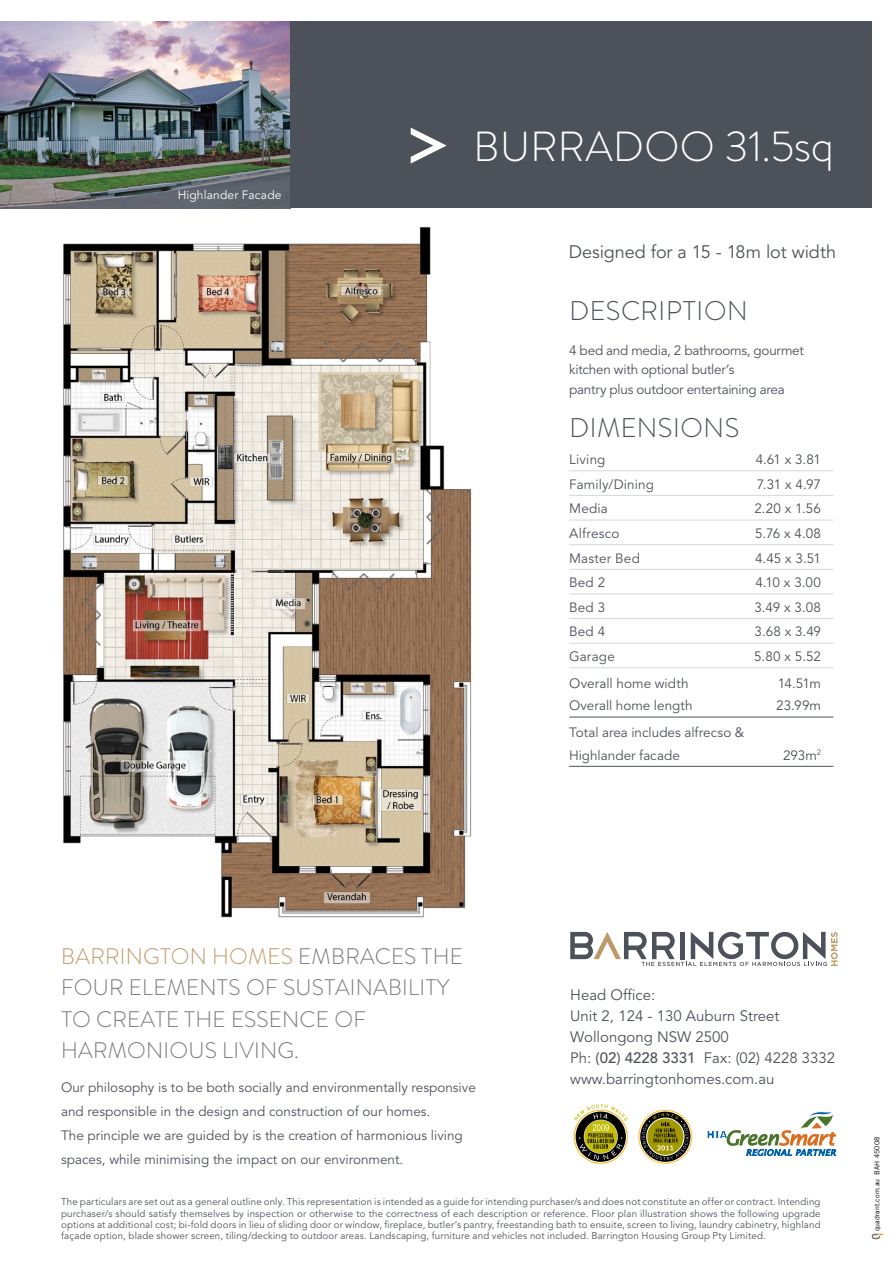
<style>
.page{position:relative;width:893px;height:1263px;background:#fff}
.page>*{position:absolute;margin:0;border:0;box-sizing:border-box;transform-origin:0 0}
.t1{font:300 42px "Brandon Text";letter-spacing:.01em;color:#fff}
.t2{font:300 27px "Brandon Text";letter-spacing:.025em;color:#4d525a}
.t3{font:300 22.5px/31.5px "Brandon Text";letter-spacing:.01em;color:#777a81}
.t4{font:18px "Avenir";color:#4d525a}
.t5{font:15px/21px "Avenir";color:#4d525a}
.t6{font:13.5px/24px "Avenir";color:#4d525a}
.t7{font:13.5px/19.5px "Avenir";letter-spacing:-.02em;color:#4d525a}
.t8{font:12px "Avenir";letter-spacing:.015em;color:#fff}
.t9{font:9.75px/11.2px "Avenir";letter-spacing:.015em;color:#4d525a;text-align:justify}
.t10{font:7.05px "Trade Gothic";letter-spacing:.015em;color:#000}
.s1{color:#be9a69}
.s2{font-weight:500}
</style>
<div class="page">
<img style="left:0;top:21px;width:291px;height:187px">
<div style="left:291px;top:21px;width:581px;height:187px;background:#4d525a"></div>
<svg style="left:411px;top:128px;width:36px;height:36px"></svg>
<svg style="left:707px;top:1111px;width:130px;height:45px"></svg>
<svg style="left:872px;top:1234px;width:11px;height:5px"></svg>
<svg style="left:574px;top:1104px;width:54px;height:60px"></svg>
<div style="left:638px;top:1110px;width:54px;height:54px;border:1px solid #ffc546;border-radius:50%"></div>
<svg style="left:640px;top:1111px;width:50px;height:51px"></svg>
<svg style="left:642px;top:1113px;width:47px;height:47px;background:#7d7735"></svg>
<svg style="left:570px;top:932px;width:268px;height:34px"></svg>
<hr style="left:569px;top:470px;width:264px;height:1px;background:#d8d8db">
<hr style="left:569px;top:495px;width:264px;height:1px;background:#d8d8db">
<hr style="left:569px;top:520px;width:264px;height:1px;background:#d8d8db">
<hr style="left:569px;top:544px;width:264px;height:1px;background:#d8d8db">
<hr style="left:569px;top:569px;width:264px;height:1px;background:#d8d8db">
<hr style="left:569px;top:593px;width:264px;height:1px;background:#d8d8db">
<hr style="left:569px;top:618px;width:264px;height:1px;background:#d8d8db">
<hr style="left:569px;top:643px;width:264px;height:1px;background:#d8d8db">
<hr style="left:569px;top:667px;width:264px;height:1px;background:#d8d8db">
<hr style="left:569px;top:717px;width:264px;height:1px;background:#4d525a">
<hr style="left:569px;top:766px;width:264px;height:1px;background:#4d525a">
<img style="left:63px;top:227px;width:409px;height:691px">
<p class="t8" style="left:178px;top:188px;width:105px">Highlander Facade</p>
<h1 class="t1" style="left:473px;top:118px;width:362px">BURRADOO 31.5sq</h1>
<h3 class="t4" style="left:569px;top:241px;width:269px">Designed for a 15 - 18m lot width</h3>
<h2 class="t2" style="left:569px;top:293px;width:180px">DESCRIPTION</h2>
<h3 class="t7" style="left:569px;top:341px;width:236px">4 bed and media, 2 bathrooms, gourmet kitchen with optional butler’s<br>pantry plus outdoor entertaining area</h3>
<h2 class="t2" style="left:569px;top:409px;width:172px">DIMENSIONS</h2>
<h3 class="t6" style="left:569px;top:448px;width:38px">Living</h3>
<h3 class="t6" style="left:756px;top:448px;width:67px">4.61 x 3.81</h3>
<h3 class="t6" style="left:569px;top:472px;width:86px">Family/Dining</h3>
<h3 class="t6" style="left:757px;top:472px;width:66px">7.31 x 4.97</h3>
<h3 class="t6" style="left:569px;top:497px;width:40px">Media</h3>
<h3 class="t6" style="left:754px;top:497px;width:68px">2.20 x 1.56</h3>
<h3 class="t6" style="left:569px;top:522px;width:52px">Alfresco</h3>
<h3 class="t6" style="left:755px;top:522px;width:67px">5.76 x 4.08</h3>
<h3 class="t6" style="left:569px;top:546px;width:72px">Master Bed</h3>
<h3 class="t6" style="left:755px;top:546px;width:67px">4.45 x 3.51</h3>
<h3 class="t6" style="left:569px;top:571px;width:38px">Bed 2</h3>
<h3 class="t6" style="left:755px;top:571px;width:67px">4.10 x 3.00</h3>
<h3 class="t6" style="left:569px;top:595px;width:38px">Bed 3</h3>
<h3 class="t6" style="left:754px;top:595px;width:68px">3.49 x 3.08</h3>
<h3 class="t6" style="left:569px;top:620px;width:38px">Bed 4</h3>
<h3 class="t6" style="left:754px;top:620px;width:68px">3.68 x 3.49</h3>
<h3 class="t6" style="left:569px;top:645px;width:47px">Garage</h3>
<h3 class="t6" style="left:754px;top:645px;width:68px">5.80 x 5.52</h3>
<h3 class="t6" style="left:569px;top:671px;width:121px">Overall home width</h3>
<h3 class="t6" style="left:778px;top:671px;width:45px">14.51m</h3>
<h3 class="t6" style="left:569px;top:694px;width:125px">Overall home length</h3>
<h3 class="t6" style="left:776px;top:694px;width:46px">23.99m</h3>
<h3 class="t6" style="left:569px;top:721px;width:177px;line-height:22.5px">Total area includes alfrecso &amp;<br>Highlander facade</h3>
<h3 class="t6" style="left:783px;top:743px;width:39px">293m<sup>2</sup></h3>
<h3 class="t3" style="left:61px;top:939px;width:403px"><span class="s1">BARRINGTON HOMES</span> EMBRACES THE<br>FOUR ELEMENTS OF SUSTAINABILITY<br>TO CREATE THE ESSENCE OF<br>HARMONIOUS LIVING.</h3>
<p class="t6" style="left:61px;top:1075px;width:416px">Our philosophy is to be both socially and environmentally responsive and responsible in the design and construction of our homes.<br>The principle we are guided by is the creation of harmonious living spaces, while minimising the impact on our environment.</p>
<h3 class="t5" style="left:570px;top:984px;width:266px">Head Office:<br>Unit 2, 124 - 130 Auburn Street<br>Wollongong NSW 2500<br>Ph: <span class="s2">(02) 4228 3331</span> Fax: (02) 4228 3332 www.barringtonhomes.com.au</h3>
<p class="t9" style="left:61px;top:1196px;width:761px">The particulars are set out as a general outline only. This representation is intended as a guide for intending purchaser/s and does not constitute an offer or contract. Intending purchaser/s should satisfy themselves by inspection or otherwise to the correctness of each description or reference. Floor plan illustration shows the following upgrade options at additional cost; bi-fold doors in lieu of sliding door or window, fireplace, butler’s pantry, freestanding bath to ensuite, screen to living, laundry cabinetry, highland façade option, blade shower screen, tiling/decking to outdoor areas. Landscaping, furniture and vehicles not included. Barrington Housing Group Pty Limited.</p>
<p class="t10" style="left:873px;top:1231px;width:97px;rotate:-90deg">quadrant.com.au BAH 45008</p>
</div>
